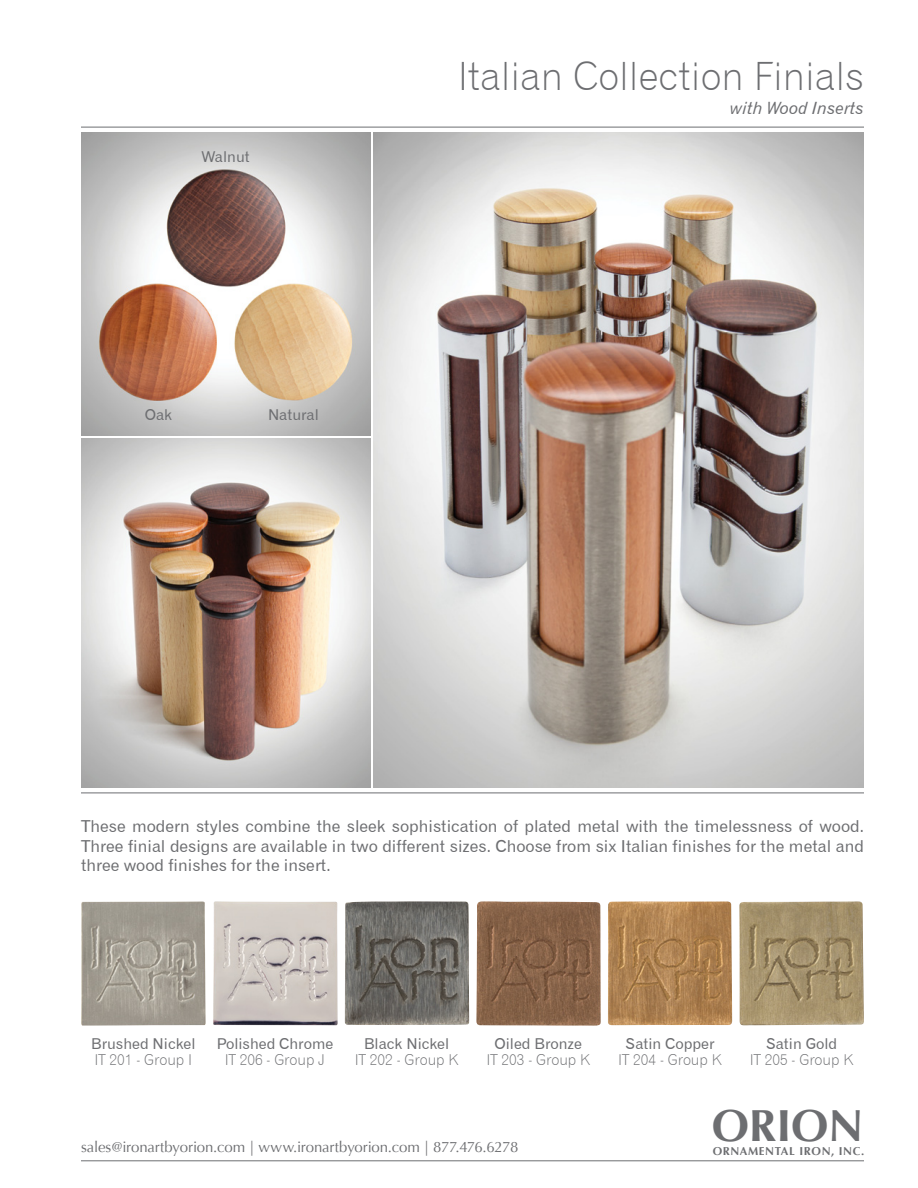
<style>
.page{position:relative;width:918px;height:1188px;background:#fff}
.page>*{position:absolute;margin:0;border:0;box-sizing:border-box;transform-origin:0 0}
.t1{font:700 44.85px "Optima";color:#6d6e71}
.t2{font:39px "Gothic 720 BT Light B";color:#6d6e71}
.t3{font:16.95px "Gothic 720 BT Italic B";color:#6d6e71}
.t4{font:16.5px/19.8px "Gothic 720 BT Roman B";color:#6d6e71;text-align:justify}
.t5{font:15px "Gothic 720 BT Roman B";color:#6d6e71}
.t6{font:15px "Gothic 720 BT Light B";color:#6d6e71}
.t7{font:15px "Optima";letter-spacing:-.01em;color:#6d6e71}
.t8{font:700 11.4px "Optima";letter-spacing:.055em;color:#6d6e71}
</style>
<div class="page">
<hr style="left:81px;top:793px;width:783px;height:1px;background:#6d6e71">
<hr style="left:81px;top:127px;width:783px;height:1px;background:#6d6e71">
<hr style="left:81px;top:1161px;width:783px;height:1px;background:#6d6e71">
<img style="left:81px;top:901px;width:125px;height:125px">
<img style="left:345px;top:901px;width:124px;height:124px">
<img style="left:476px;top:901px;width:125px;height:125px">
<img style="left:608px;top:901px;width:124px;height:124px">
<img style="left:739px;top:901px;width:125px;height:124px">
<img style="left:213px;top:901px;width:125px;height:124px">
<img style="left:81px;top:132px;width:290px;height:303px">
<img style="left:81px;top:438px;width:290px;height:350px">
<img style="left:374px;top:132px;width:490px;height:656px">
<p class="t2" style="left:458px;top:53px;width:408px">Italian Collection Finials</p>
<p class="t5" style="left:202px;top:147px;width:50px">Walnut</p>
<p class="t5" style="left:145px;top:405px;width:29px">Oak</p>
<p class="t5" style="left:268px;top:405px;width:52px">Natural</p>
<p class="t3" style="left:730px;top:97px;width:136px">with Wood Inserts</p>
<p class="t4" style="left:81px;top:816px;width:785px">These modern styles combine the sleek sophistication of plated metal with the timelessness of wood.<br>Three finial designs are available in two different sizes. Choose from six Italian finishes for the metal and three wood finishes for the insert.</p>
<p class="t5" style="left:91px;top:1034px;width:106px">Brushed Nickel</p>
<p class="t6" style="left:95px;top:1051px;width:99px">IT 201 - Group I</p>
<p class="t5" style="left:217px;top:1034px;width:118px">Polished Chrome</p>
<p class="t6" style="left:225px;top:1051px;width:102px">IT 206 - Group J</p>
<p class="t5" style="left:364px;top:1034px;width:87px">Black Nickel</p>
<p class="t6" style="left:355px;top:1051px;width:105px">IT 202 - Group K</p>
<p class="t5" style="left:494px;top:1034px;width:89px">Oiled Bronze</p>
<p class="t6" style="left:487px;top:1051px;width:105px">IT 203 - Group K</p>
<p class="t5" style="left:626px;top:1034px;width:90px">Satin Copper</p>
<p class="t6" style="left:618px;top:1051px;width:105px">IT 204 - Group K</p>
<p class="t5" style="left:766px;top:1034px;width:73px">Satin Gold</p>
<p class="t6" style="left:750px;top:1051px;width:105px">IT 205 - Group K</p>
<p class="t7" style="left:81px;top:1138px;width:439px">sales@ironartbyorion.com | www.ironartbyorion.com | 877.476.6278</p>
<p class="t1" style="left:712px;top:1100px;width:153px">ORION</p>
<p class="t8" style="left:713px;top:1144px;width:153px">ORNAMENTAL IRON, INC.</p>
</div>
